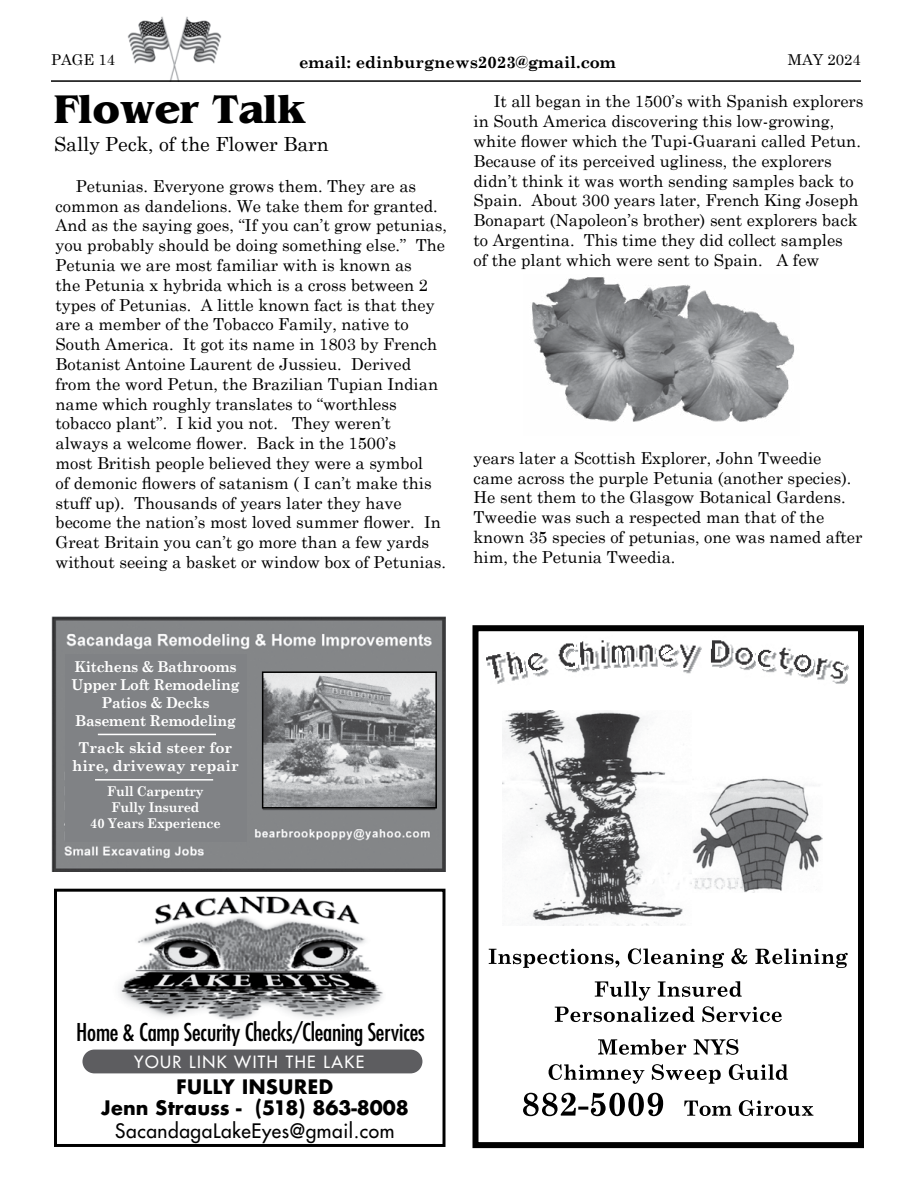
<style>
.page{position:relative;width:918px;height:1188px;background:#fff}
.page>*{position:absolute;margin:0;border:0;box-sizing:border-box;transform-origin:0 0}
.t1{font:42px "Bangkok";color:#000}
.t2{font:condensed 23.85px "Futura";letter-spacing:-.01em;color:#000}
.t3{font:700 19.5px/20.9px "Futura";color:#000;text-align:center}
.t4{font:19.5px "Futura";letter-spacing:.03em;color:#000}
.t5{font:19.5px "Century";color:#000}
.t6{font:16.5px/19.8px "Century Schoolbook";color:#000}
.t7{font:700 16.5px "Century Schoolbook";color:#000}
.t8{font:16.5px "Futura";letter-spacing:.09em;color:#fff}
.t9{font:700 15px/18px "Century Schoolbook";letter-spacing:-.02em;color:#fff;text-align:center;scale:.95 1}
.t10{font:700 15px/18px "Century Schoolbook";color:#fff;text-align:center}
.t11{font:15px "Century Schoolbook";color:#000}
.t12{font:700 13.5px/16.2px "Century Schoolbook";letter-spacing:-.02em;color:#fff;text-align:center;scale:.95 1}
</style>
<div class="page">
<img style="left:127px;top:16px;width:95px;height:64px">
<hr style="left:51px;top:80px;width:810px;height:2px;background:#000">
<img style="left:486px;top:640px;width:363px;height:44px">
<div style="left:472px;top:625px;width:392px;height:523px;border:6px solid #000"></div>
<svg style="left:489px;top:948px;width:359px;height:20px"></svg>
<svg style="left:555px;top:981px;width:227px;height:41px"></svg>
<svg style="left:598px;top:1039px;width:140px;height:16px"></svg>
<svg style="left:549px;top:1064px;width:239px;height:20px"></svg>
<svg style="left:523px;top:1093px;width:290px;height:23px"></svg>
<img style="left:693px;top:778px;width:130px;height:115px">
<img style="left:503px;top:710px;width:189px;height:216px">
<div style="left:54px;top:889px;width:391px;height:258px;border:3px solid #000"></div>
<img style="left:119px;top:896px;width:264px;height:124px">
<div style="left:82px;top:1050px;width:340px;height:23px;background:#5d5d60;border-radius:12px"></div>
<img style="left:51px;top:617px;width:395px;height:254px">
<img style="left:265px;top:674px;width:169px;height:132px">
<div style="left:262px;top:671px;width:175px;height:138px;border:2px solid #000"></div>
<div style="left:65px;top:654px;width:181px;height:188px;background:#808285"></div>
<hr style="left:99px;top:734px;width:116px;height:1px;background:#fff">
<hr style="left:96px;top:779px;width:116px;height:2px;background:#fff">
<img style="left:532px;top:277px;width:263px;height:145px">
<p class="t11" style="left:51px;top:50px;width:66px">PAGE 14</p>
<p class="t7" style="left:299px;top:50px;width:318px">email: edinburgnews2023@gmail.com</p>
<p class="t11" style="left:788px;top:50px;width:75px">MAY 2024</p>
<h1 class="t1" style="left:54px;top:84px;width:252px">Flower Talk</h1>
<p class="t5" style="left:54px;top:127px;width:276px">Sally Peck, of the Flower Barn</p>
<p class="t6" style="left:56px;top:175px;width:393px;text-indent:20px">Petunias. Everyone grows them. They are as common as dandelions. We take them for granted.<br>And as the saying goes, “If you can’t grow petunias, you probably should be doing something else.” The Petunia we are most familiar with is known as<br>the Petunia x hybrida which is a cross between 2 types of Petunias. A little known fact is that they are a member of the Tobacco Family, native to South America. It got its name in 1803 by French Botanist Antoine Laurent de Jussieu. Derived from the word Petun, the Brazilian Tupian Indian name which roughly translates to “worthless tobacco plant”. I kid you not. They weren’t always a welcome flower. Back in the 1500’s<br>most British people believed they were a symbol<br>of demonic flowers of satanism ( I can’t make this stuff up). Thousands of years later they have become the nation’s most loved summer flower. In Great Britain you can’t go more than a few yards without seeing a basket or window box of Petunias.</p>
<p class="t6" style="left:473px;top:91px;width:392px;text-indent:20px">It all began in the 1500’s with Spanish explorers in South America discovering this low-growing, white flower which the Tupi-Guarani called Petun.<br>Because of its perceived ugliness, the explorers didn’t think it was worth sending samples back to Spain. About 300 years later, French King Joseph Bonapart (Napoleon’s brother) sent explorers back to Argentina. This time they did collect samples<br>of the plant which were sent to Spain. A few</p>
<p class="t6" style="left:473px;top:448px;width:391px">years later a Scottish Explorer, John Tweedie came across the purple Petunia (another species).<br>He sent them to the Glasgow Botanical Gardens.<br>Tweedie was such a respected man that of the known 35 species of petunias, one was named after him, the Petunia Tweedia.</p>
<p class="t9" style="left:72px;top:657px;width:178px">Kitchens &amp; Bathrooms<br>Upper Loft Remodeling<br>Patios &amp; Decks<br>Basement Remodeling</p>
<p class="t10" style="left:72px;top:738px;width:168px">Track skid steer for hire, driveway repair</p>
<p class="t12" style="left:90px;top:782px;width:139px">Full Carpentry<br>Fully Insured<br>40 Years Experience</p>
<h2 class="t2" style="left:76px;top:1017px;width:350px">Home &amp; Camp Security Checks/Cleaning Services</h2>
<p class="t8" style="left:134px;top:1051px;width:232px">YOUR LINK WITH THE LAKE</p>
<p class="t3" style="left:101px;top:1076px;width:310px">FULLY INSURED<br>Jenn Strauss - (518) 863-8008</p>
<p class="t4" style="left:115px;top:1118px;width:281px">SacandagaLakeEyes@gmail.com</p>
</div>
